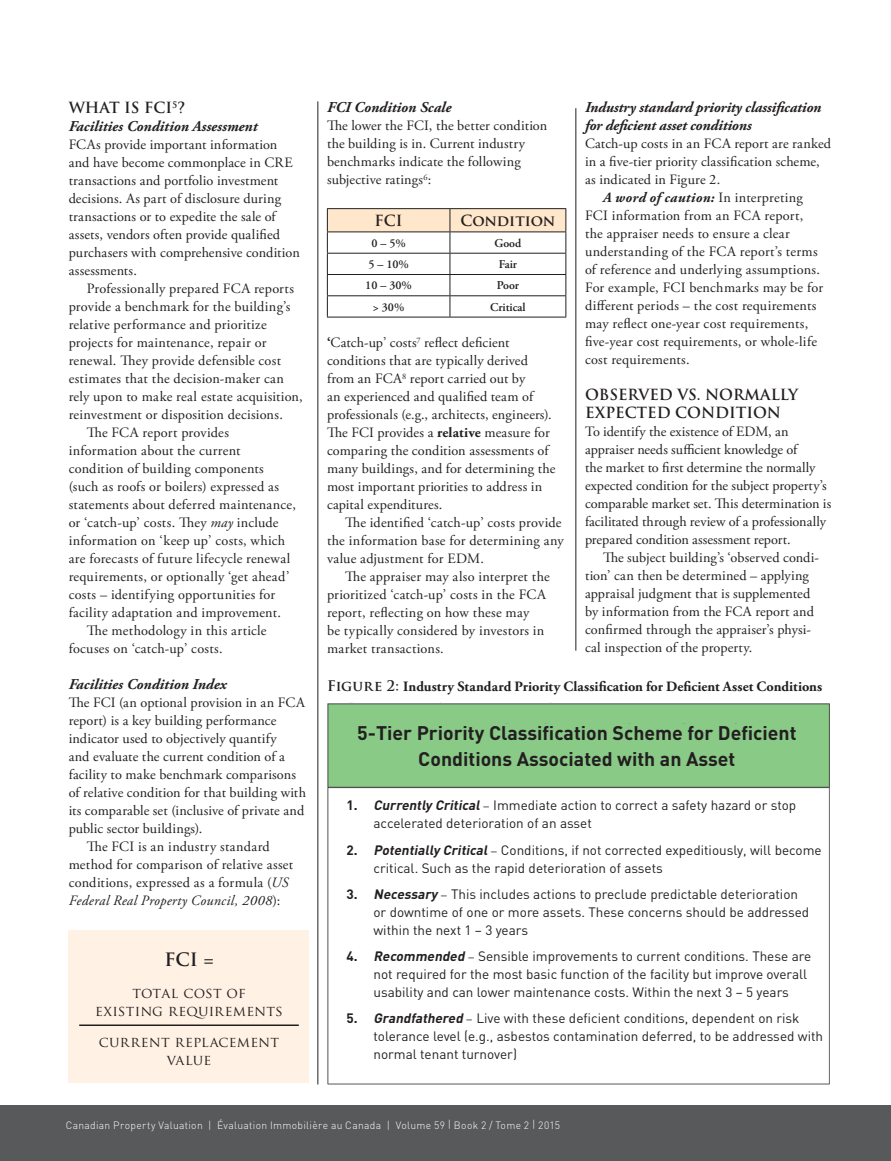
<style>
.page{position:relative;width:891px;height:1161px;background:#fff}
.page>*{position:absolute;margin:0;border:0;box-sizing:border-box;transform-origin:0 0}
.t1{font:700 19.5px "DIN";color:#231f20}
.BT{font:700 18px "Trajan Pro";color:#231f20}
.Sub-Head{font:italic 700 15px/18px "Adobe Garamond Pro";letter-spacing:-.005em;color:#231f20}
.Sub-Head-2{font:700 15px/18px "Trajan Pro";color:#231f20}
.BT-2{font:14.25px/18px "Adobe Garamond Pro";letter-spacing:.015em;color:#231f20}
.BT_1{font:14.25px/18px "Adobe Garamond Pro";letter-spacing:.005em;color:#231f20}
.BT_1-2{font:700 14.25px "Adobe Garamond Pro";letter-spacing:.005em;color:#231f20}
.BT-3{font:14.25px/18px "Trajan Pro";letter-spacing:.015em;color:#231f20;text-align:center}
.t2{font:13.5px/18px "DIN";color:#231f20}
.t3{font:600 12px "Adobe Garamond Pro";color:#231f20}
.t4{font:300 10.5px "DIN";letter-spacing:.03em;color:#fff}
.s1{font-style:italic}
.s2{font-weight:700}
.s3{font-weight:700;font-style:italic}
.s4{font-family:"Trajan Pro"}
.s5{font-family:"Minion Pro"}
</style>
<div class="page">
<hr style="left:327px;top:208px;width:123px;height:1px;background:#231f20">
<hr style="left:450px;top:208px;width:116px;height:1px;background:#231f20">
<svg style="left:327px;top:209px;width:240px;height:108px"></svg>
<hr style="left:327px;top:317px;width:123px;height:1px;background:#231f20">
<hr style="left:450px;top:317px;width:116px;height:1px;background:#231f20">
<img style="left:318px;top:702px;width:512px;height:383px">
<hr style="left:318px;top:101px;width:1px;height:983px;background:#231f20">
<hr style="left:576px;top:108px;width:1px;height:543px;background:#231f20">
<div style="left:68px;top:930px;width:241px;height:153px;background:#fff2e4"></div>
<hr style="left:79px;top:1024px;width:220px;height:2px;background:#231f20">
<div style="left:346px;top:799px;width:479px;height:277px;background:#fff"></div>
<div style="left:346px;top:724px;width:461px;height:61px;background:#89ca87"></div>
<div style="left:0;top:1106px;width:891px;height:55px;background:#58595b"></div>
<p class="Sub-Head-2" style="left:69px;top:98px;width:118px">WHAT IS FCI<sup>5</sup>?</p>
<p class="Sub-Head" style="left:69px;top:117px;width:190px">Facilities Condition Assessment</p>
<p class="BT_1" style="left:69px;top:136px;width:233px">FCAs provide important information and have become commonplace in CRE transactions and portfolio investment decisions. As part of disclosure during transactions or to expedite the sale of assets, vendors often provide qualified purchasers with comprehensive condition assessments.</p>
<p class="BT-2" style="left:69px;top:280px;width:236px;text-indent:18px">Professionally prepared FCA reports provide a benchmark for the building’s relative performance and prioritize projects for maintenance, repair or renewal. They provide defensible cost estimates that the decision-maker can rely upon to make real estate acquisition, reinvestment or disposition decisions.</p>
<p class="BT-2" style="left:69px;top:424px;width:229px;text-indent:18px">The FCA report provides information about the current condition of building components (such as roofs or boilers) expressed as statements about deferred maintenance, or ‘catch-up’ costs. They <span class="s1">may</span> include information on ‘keep up’ costs, which are forecasts of future lifecycle renewal requirements, or optionally ‘get ahead’ costs – identifying opportunities for facility adaptation and improvement.</p>
<p class="BT-2" style="left:69px;top:622px;width:199px;text-indent:18px">The methodology in this article focuses on ‘catch-up’ costs.</p>
<p class="Sub-Head" style="left:69px;top:675px;width:160px">Facilities Condition Index</p>
<p class="BT_1" style="left:69px;top:694px;width:239px">The FCI (an optional provision in an FCA report) is a key building performance indicator used to objectively quantify<br>and evaluate the current condition of a facility to make benchmark comparisons of relative condition for that building with its comparable set (inclusive of private and public sector buildings).</p>
<p class="BT-2" style="left:69px;top:838px;width:226px;text-indent:18px">The FCI is an industry standard method for comparison of relative asset conditions, expressed as a formula (<span class="s1">US Federal Real Property Council, 2008</span>):</p>
<p class="BT" style="left:164px;top:948px;width:51px">FCI =</p>
<p class="BT-3" style="left:95px;top:983px;width:189px">TOTAL COST OF<br>EXISTING REQUIREMENTS</p>
<p class="BT-3" style="left:99px;top:1033px;width:182px">CURRENT REPLACEMENT<br>VALUE</p>
<p class="Sub-Head" style="left:327px;top:99px;width:126px">FCI Condition Scale</p>
<p class="BT_1" style="left:327px;top:117px;width:222px">The lower the FCI, the better condition the building is in. Current industry benchmarks indicate the following subjective ratings<sup>6</sup>:</p>
<p class="Sub-Head-2" style="left:375px;top:212px;width:30px">FCI</p>
<p class="Sub-Head-2" style="left:460px;top:212px;width:97px">Condition</p>
<p class="t3" style="left:371px;top:236px;width:36px">0 – 5%</p>
<p class="t3" style="left:495px;top:236px;width:28px">Good</p>
<p class="t3" style="left:368px;top:257px;width:42px">5 – 10%</p>
<p class="t3" style="left:499px;top:257px;width:20px">Fair</p>
<p class="t3" style="left:365px;top:279px;width:48px">10 – 30%</p>
<p class="t3" style="left:497px;top:279px;width:24px">Poor</p>
<p class="t3" style="left:373px;top:300px;width:33px">&gt; 30%</p>
<p class="t3" style="left:490px;top:300px;width:37px">Critical</p>
<p class="BT_1" style="left:327px;top:334px;width:230px"><span class="s2">‘</span>Catch-up’ costs<sup>7</sup> reflect deficient conditions that are typically derived from an FCA<sup>8</sup> report carried out by<br>an experienced and qualified team of professionals (e.g., architects, engineers).<br>The FCI provides a <span class="s2">relative</span> measure for comparing the condition assessments of many buildings, and for determining the most important priorities to address in capital expenditures.</p>
<p class="BT-2" style="left:327px;top:514px;width:238px;text-indent:18px">The identified ‘catch-up’ costs provide the information base for determining any value adjustment for EDM.</p>
<p class="BT-2" style="left:327px;top:568px;width:224px;text-indent:18px">The appraiser may also interpret the prioritized ‘catch-up’ costs in the FCA report, reflecting on how these may<br>be typically considered by investors in market transactions.</p>
<p class="Sub-Head" style="left:585px;top:99px;width:238px">Industry standard priority classification for deficient asset conditions</p>
<p class="BT_1" style="left:585px;top:135px;width:248px">Catch-up costs in an FCA report are ranked in a five-tier priority classification scheme, as indicated in Figure 2.</p>
<p class="BT-2" style="left:585px;top:189px;width:240px;text-indent:18px"><span class="s3">A word of caution:</span> In interpreting FCI information from an FCA report, the appraiser needs to ensure a clear understanding of the FCA report’s terms of reference and underlying assumptions.<br>For example, FCI benchmarks may be for different periods – the cost requirements may reflect one-year cost requirements, five-year cost requirements, or whole-life cost requirements.</p>
<p class="Sub-Head-2" style="left:585px;top:386px;width:215px">OBSERVED VS. NORMALLY<br>EXPECTED CONDITION</p>
<p class="BT_1" style="left:585px;top:423px;width:248px">To identify the existence of EDM, an appraiser needs sufficient knowledge of<br>the market to first determine the normally expected condition for the subject property’s comparable market set. This determination is facilitated through review of a professionally prepared condition assessment report.</p>
<p class="BT-2" style="left:585px;top:549px;width:236px;text-indent:18px">The subject building’s ‘observed condi&shy;tion’ can then be determined – applying appraisal judgment that is supplemented by information from the FCA report and confirmed through the appraiser’s physi&shy;cal inspection of the property.</p>
<p class="BT_1-2" style="left:327px;top:678px;width:497px"><span class="s4">Figure 2:</span> Industry Standard Priority Classification for Deficient Asset Conditions</p>
<p class="t1" style="left:357px;top:721px;width:441px">5-Tier Priority Classification Scheme for Deficient</p>
<p class="t1" style="left:418px;top:746px;width:319px">Conditions Associated with an Asset</p>
<p class="t2" style="left:374px;top:796px;width:424px;text-indent:-27px"><span class="s2">1.</span> <span class="s3">Currently Critical</span><span class="s5">–</span> Immediate action to correct a safety hazard or stop accelerated deterioration of an asset</p>
<p class="t2" style="left:374px;top:841px;width:450px;text-indent:-27px"><span class="s2">2.</span> <span class="s3">Potentially Critical</span><span class="s5">–</span> Conditions, if not corrected expeditiously, will become critical. Such as the rapid deterioration of assets</p>
<p class="t2" style="left:374px;top:885px;width:437px;text-indent:-27px"><span class="s2">3.</span> <span class="s3">Necessary</span> <span class="s5">–</span> This includes actions to preclude predictable deterioration or downtime of one or more assets. These concerns should be addressed within the next 1 – 3 years</p>
<p class="t2" style="left:374px;top:947px;width:439px;text-indent:-27px"><span class="s2">4.</span> <span class="s3">Recommended</span> <span class="s5">–</span> Sensible improvements to current conditions. These are not required for the most basic function of the facility but improve overall usability and can lower maintenance costs. Within the next 3 – 5 years</p>
<p class="t2" style="left:374px;top:1009px;width:451px;text-indent:-27px"><span class="s2">5.</span> <span class="s3">Grandfathered</span> <span class="s5">–</span> Live with these deficient conditions, dependent on risk tolerance level (e.g., asbestos contamination deferred, to be addressed with normal tenant turnover)</p>
<p class="t4" style="left:66px;top:1119px;width:496px">Canadian Property Valuation | Évaluation Immobilière au Canada | Volume 59 | Book 2 / Tome 2 | 2015</p>
</div>
